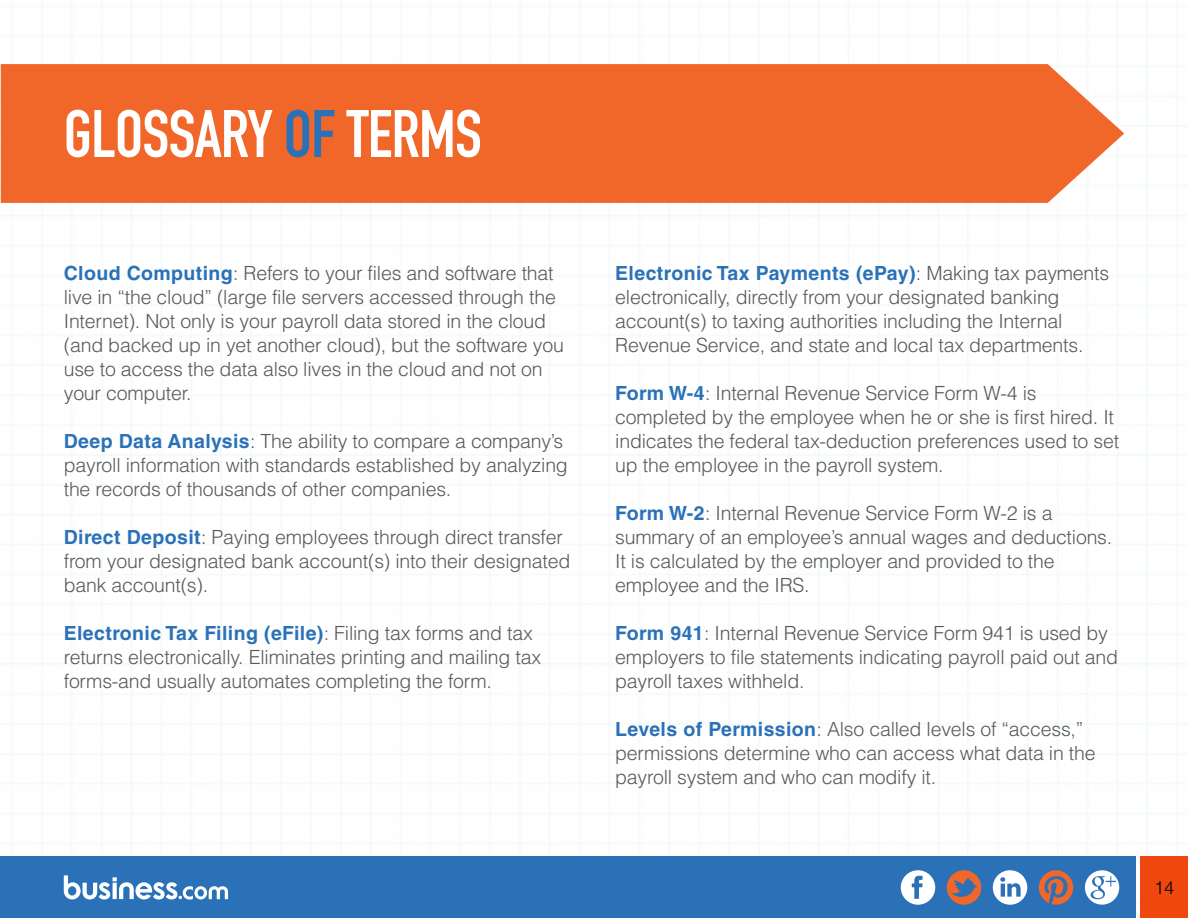
<style>
.page{position:relative;width:1188px;height:918px;background:#fff}
.page>*{position:absolute;margin:0;border:0;box-sizing:border-box;transform-origin:0 0}
.t1{font:66px "DIN Engschrift Std";letter-spacing:-.01em;color:#fff}
.t2{font:300 19.5px/24px "Helvetica LT Std";letter-spacing:-.01em;color:#58595b}
.t3{font:300 18px "Helvetica LT Std";color:#000}
.s1{color:#2b71b8}
.s2{font-weight:700;color:#2b71b8}
</style>
<div class="page">
<img style="left:0;top:0;width:1188px;height:918px">
<div style="left:0;top:857px;width:1135px;height:61px;background:#2b71b8"></div>
<svg style="left:64px;top:875px;width:164px;height:25px"></svg>
<svg style="left:901px;top:870px;width:34px;height:35px"></svg>
<svg style="left:947px;top:870px;width:34px;height:35px"></svg>
<svg style="left:993px;top:870px;width:34px;height:35px"></svg>
<div style="left:1140px;top:857px;width:48px;height:61px;background:#f0470e"></div>
<svg style="left:1085px;top:870px;width:34px;height:35px"></svg>
<svg style="left:1039px;top:870px;width:34px;height:35px"></svg>
<div style="left:1px;top:64px;width:1123px;height:139px;background:#f1672a"></div>
<h1 class="t1" style="left:64px;top:95px;width:420px">GLOSSARY <span class="s1">OF</span> TERMS</h1>
<p class="t2" style="left:64px;top:261px;width:502px"><span class="s2">Cloud Computing</span>: Refers to your files and software that live in “the cloud” (large file servers accessed through the Internet). Not only is your payroll data stored in the cloud (and backed up in yet another cloud), but the software you use to access the data also lives in the cloud and not on your computer.</p>
<p class="t2" style="left:64px;top:429px;width:506px"><span class="s2">Deep Data Analysis</span>: The ability to compare a company’s payroll information with standards established by analyzing the records of thousands of other companies.</p>
<p class="t2" style="left:64px;top:525px;width:508px"><span class="s2">Direct Deposit</span>: Paying employees through direct transfer from your designated bank account(s) into their designated bank account(s).</p>
<p class="t2" style="left:64px;top:621px;width:479px"><span class="s2">Electronic Tax Filing (eFile)</span>: Filing tax forms and tax returns electronically. Eliminates printing and mailing tax forms-and usually automates completing the form.</p>
<p class="t2" style="left:615px;top:261px;width:495px"><span class="s2">Electronic Tax Payments (ePay)</span>: Making tax payments electronically, directly from your designated banking account(s) to taxing authorities including the Internal Revenue Service, and state and local tax departments.</p>
<p class="t2" style="left:615px;top:381px;width:505px"><span class="s2">Form W-4</span>: Internal Revenue Service Form W-4 is completed by the employee when he or she is first hired. It indicates the federal tax-deduction preferences used to set up the employee in the payroll system.</p>
<p class="t2" style="left:615px;top:501px;width:499px"><span class="s2">Form W-2</span>: Internal Revenue Service Form W-2 is a summary of an employee’s annual wages and deductions.<br>It is calculated by the employer and provided to the employee and the IRS.</p>
<p class="t2" style="left:615px;top:621px;width:504px"><span class="s2">Form 941</span>: Internal Revenue Service Form 941 is used by employers to file statements indicating payroll paid out and payroll taxes withheld.</p>
<p class="t2" style="left:615px;top:717px;width:482px"><span class="s2">Levels of Permission</span>: Also called levels of “access,” permissions determine who can access what data in the payroll system and who can modify it.</p>
<p class="t3" style="left:1154px;top:876px;width:22px">14</p>
</div>
